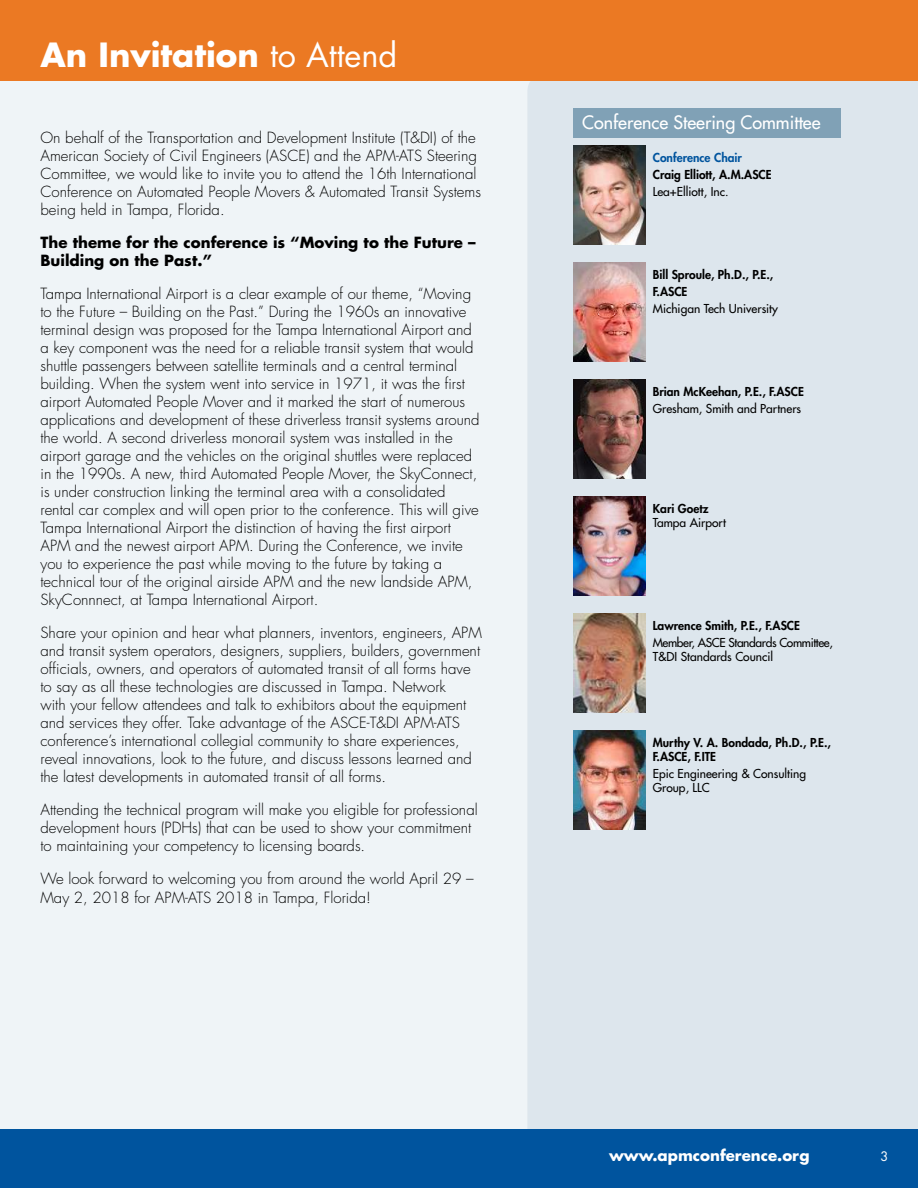
<style>
.page{position:relative;width:918px;height:1188px;background:#fff}
.page>*{position:absolute;margin:0;border:0;box-sizing:border-box;transform-origin:0 0}
.t1{font:700 32.55px "Futura Std";color:#fff}
.t2{font:500 18px "Futura Std";color:#fff}
.t3{font:300 15px/18px "Futura Std";color:#000}
.t4{font:700 15px/18px "Futura Std";color:#000}
.t5{font:700 15px "Futura Std";color:#fff}
.t6{font:12.75px "Futura Std";color:#fff}
.t7{font:800 12px/17.1px "Futura Std";color:#000}
.t8{font:500 12px/14.1px "Futura Std";color:#000}
.t9{font:500 12px/14.1px "Futura Std";letter-spacing:-.03em;color:#000}
.t10{font:800 12px "Futura Std";color:#00549e}
.s1{font-weight:400}
</style>
<div class="page">
<div style="left:0;top:81px;width:527px;height:1048px;background:#eff4f7"></div>
<div style="left:527px;top:81px;width:391px;height:1048px;background:#dde6ed"></div>
<div style="left:573px;top:108px;width:268px;height:30px;background:#80a1b6"></div>
<div style="left:573px;top:479px;width:72px;height:252px;background:#dde6ed"></div>
<img style="left:573px;top:146px;width:72px;height:99px">
<img style="left:573px;top:263px;width:72px;height:99px">
<img style="left:573px;top:380px;width:72px;height:99px">
<img style="left:573px;top:497px;width:72px;height:99px">
<img style="left:573px;top:614px;width:72px;height:99px">
<img style="left:573px;top:731px;width:72px;height:99px">
<div style="left:0;top:0;width:918px;height:81px;background:#eb7923"></div>
<div style="left:0;top:1129px;width:918px;height:59px;background:#00549e"></div>
<h1 class="t1" style="left:40px;top:33px;width:358px">An Invitation <span class="s1">to Attend</span></h1>
<p class="t3" style="left:40px;top:129px;width:442px">On behalf of the Transportation and Development Institute (T&amp;DI) of the American Society of Civil Engineers (ASCE) and the APM-ATS Steering Committee, we would like to invite you to attend the 16th International Conference on Automated People Movers &amp; Automated Transit Systems being held in Tampa, Florida.</p>
<p class="t4" style="left:40px;top:233px;width:437px">The theme for the conference is “Moving to the Future –<br>Building on the Past.”</p>
<p class="t3" style="left:40px;top:285px;width:441px">Tampa International Airport is a clear example of our theme, “Moving to the Future – Building on the Past.” During the 1960s an innovative terminal design was proposed for the Tampa International Airport and a key component was the need for a reliable transit system that would shuttle passengers between satellite terminals and a central terminal building. When the system went into service in 1971, it was the first airport Automated People Mover and it marked the start of numerous applications and development of these driverless transit systems around the world. A second driverless monorail system was installed in the airport garage and the vehicles on the original shuttles were replaced in the 1990s. A new, third Automated People Mover, the SkyConnect, is under construction linking the terminal area with a consolidated rental car complex and will open prior to the conference. This will give Tampa International Airport the distinction of having the first airport APM and the newest airport APM. During the Conference, we invite you to experience the past while moving to the future by taking a technical tour of the original airside APM and the new landside APM, SkyConnnect, at Tampa International Airport.</p>
<p class="t3" style="left:40px;top:624px;width:443px">Share your opinion and hear what planners, inventors, engineers, APM and transit system operators, designers, suppliers, builders, government officials, owners, and operators of automated transit of all forms have to say as all these technologies are discussed in Tampa. Network<br>with your fellow attendees and talk to exhibitors about the equipment and services they offer. Take advantage of the ASCE-T&amp;DI APM-ATS conference’s international collegial community to share experiences, reveal innovations, look to the future, and discuss lessons learned and the latest developments in automated transit of all forms.</p>
<p class="t3" style="left:40px;top:801px;width:439px">Attending the technical program will make you eligible for professional development hours (PDHs) that can be used to show your commitment to maintaining your competency to licensing boards.</p>
<p class="t3" style="left:40px;top:869px;width:435px;line-height:18.9px">We look forward to welcoming you from around the world April 29 –<br>May 2, 2018 for APM-ATS 2018 in Tampa, Florida!</p>
<p class="t2" style="left:582px;top:111px;width:240px">Conference Steering Committee</p>
<p class="t10" style="left:653px;top:150px;width:91px">Conference Chair</p>
<p class="t7" style="left:653px;top:166px;width:120px">Craig Elliott, A.M.ASCE</p>
<p class="t8" style="left:653px;top:184px;width:77px">Lea+Elliott, Inc.</p>
<p class="t7" style="left:653px;top:266px;width:122px">Bill Sproule, Ph.D., P.E.,<br>F.ASCE</p>
<p class="t8" style="left:653px;top:301px;width:127px">Michigan Tech University</p>
<p class="t7" style="left:653px;top:383px;width:153px">Brian McKeehan, P.E., F.ASCE</p>
<p class="t8" style="left:653px;top:401px;width:150px">Gresham, Smith and Partners</p>
<p class="t7" style="left:653px;top:500px;width:57px">Kari Goetz</p>
<p class="t8" style="left:653px;top:515px;width:75px">Tampa Airport</p>
<p class="t7" style="left:653px;top:617px;width:149px">Lawrence Smith, P.E., F.ASCE</p>
<p class="t9" style="left:653px;top:635px;width:182px">Member, ASCE Standards Committee,<br>T&amp;DI Standards Council</p>
<p class="t7" style="left:653px;top:735px;width:180px;line-height:14.1px">Murthy V. A. Bondada, Ph.D., P.E.,<br>F.ASCE, F.ITE</p>
<p class="t8" style="left:653px;top:766px;width:155px">Epic Engineering &amp; Consulting<br>Group, LLC</p>
<p class="t5" style="left:609px;top:1145px;width:202px">www.apmconference.org</p>
<p class="t6" style="left:881px;top:1148px;width:9px">3</p>
</div>
